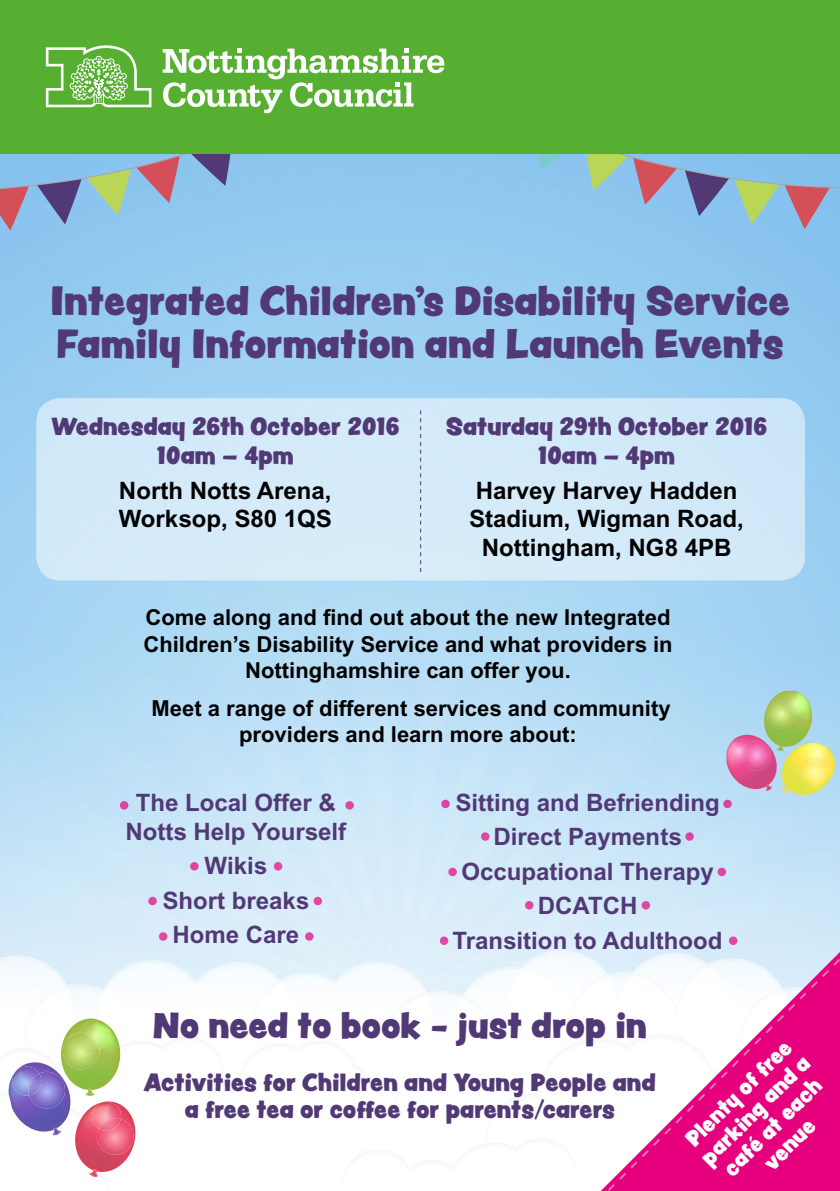
<style>
.page{position:relative;width:840px;height:1191px;background:#fff}
.page>*{position:absolute;margin:0;border:0;box-sizing:border-box;transform-origin:0 0}
.t1{font:36px/43.2px "Peachy Keen JF";color:#513976}
.t2{font:32px "Peachy Keen JF";color:#513976}
.t3{font:700 24px/34.4px "Arial MT Std";color:#513976;text-align:center}
.t4{font:700 24px/28.8px "Arial MT Std";color:#000}
.t5{font:700 22px/26.4px "Arial MT Std";color:#000;text-align:center}
.t6{font:22px/28.8px "Peachy Keen JF";color:#513976;text-align:center}
.t7{font:20px/24px "Peachy Keen JF";color:#fff;text-align:center}
</style>
<div class="page">
<img style="left:0;top:153px;width:839px;height:1024px">
<div style="left:36px;top:398px;width:768px;height:182px;background:#d4eaf9;border-radius:24px"></div>
<svg style="left:535px;top:153px;width:304px;height:76px;background:#90b5cd"></svg>
<svg style="left:0;top:153px;width:255px;height:77px;background:#8fafcc"></svg>
<div style="left:0;top:0;width:839px;height:153px;background:#56af31"></div>
<svg style="left:46px;top:45px;width:105px;height:62px"></svg>
<svg style="left:162px;top:49px;width:282px;height:64px"></svg>
<img style="left:9px;top:1062px;width:62px;height:69px">
<svg style="left:53px;top:1127px;width:8px;height:8px"></svg>
<img style="left:10px;top:1066px;width:29px;height:30px">
<img style="left:29px;top:1071px;width:38px;height:39px">
<img style="left:27px;top:1073px;width:16px;height:22px">
<img style="left:75px;top:1101px;width:61px;height:71px">
<svg style="left:89px;top:1169px;width:9px;height:7px"></svg>
<img style="left:90px;top:1101px;width:32px;height:27px">
<img style="left:94px;top:1119px;width:42px;height:36px">
<img style="left:99px;top:1118px;width:22px;height:13px">
<img style="left:61px;top:1018px;width:59px;height:72px">
<svg style="left:85px;top:1088px;width:9px;height:8px"></svg>
<img style="left:81px;top:1020px;width:30px;height:28px">
<img style="left:62px;top:1032px;width:39px;height:38px">
<img style="left:81px;top:1032px;width:18px;height:18px">
<div style="left:120px;top:801px;width:8px;height:8px;background:#db44a2;border-radius:50%"></div>
<svg style="left:148px;top:896px;width:9px;height:9px"></svg>
<svg style="left:313px;top:896px;width:9px;height:9px"></svg>
<div style="left:190px;top:862px;width:8px;height:8px;background:#df46a2;border-radius:50%"></div>
<div style="left:159px;top:932px;width:8px;height:8px;background:#e247a2;border-radius:50%"></div>
<div style="left:274px;top:862px;width:8px;height:8px;background:#e046a2;border-radius:50%"></div>
<div style="left:305px;top:932px;width:8px;height:8px;background:#e247a2;border-radius:50%"></div>
<div style="left:345px;top:801px;width:8px;height:8px;background:#de46a2;border-radius:50%"></div>
<svg style="left:441px;top:799px;width:8px;height:9px"></svg>
<svg style="left:448px;top:867px;width:8px;height:9px"></svg>
<svg style="left:439px;top:936px;width:9px;height:9px"></svg>
<svg style="left:480px;top:832px;width:9px;height:8px"></svg>
<div style="left:685px;top:832px;width:8px;height:8px;background:#db44a1;border-radius:50%"></div>
<svg style="left:722px;top:799px;width:9px;height:9px"></svg>
<svg style="left:717px;top:867px;width:8px;height:9px"></svg>
<img style="left:725px;top:735px;width:51px;height:54px">
<svg style="left:765px;top:784px;width:6px;height:6px"></svg>
<img style="left:725px;top:739px;width:23px;height:23px">
<img style="left:742px;top:741px;width:30px;height:29px">
<img style="left:739px;top:743px;width:13px;height:19px">
<img style="left:781px;top:743px;width:53px;height:52px">
<svg style="left:781px;top:786px;width:6px;height:7px"></svg>
<img style="left:804px;top:744px;width:26px;height:16px">
<img style="left:798px;top:760px;width:33px;height:27px">
<img style="left:806px;top:758px;width:19px;height:9px">
<img style="left:763px;top:691px;width:49px;height:56px">
<svg style="left:776px;top:745px;width:7px;height:6px"></svg>
<img style="left:784px;top:692px;width:23px;height:23px">
<img style="left:765px;top:699px;width:30px;height:30px">
<img style="left:783px;top:700px;width:13px;height:15px">
<svg style="left:420px;top:410px;width:1px;height:162px"></svg>
<svg style="left:516px;top:890px;width:323px;height:301px"></svg>
<h1 class="t1" style="left:50px;top:278px;width:740px">Integrated Children’s Disability Service<br>Family Information and Launch Events</h1>
<p class="t6" style="left:51px;top:412px;width:349px">Wednesday 26th October 2016<br>10am – 4pm</p>
<p class="t4" style="left:119px;top:475px;width:214px">North Notts Arena,<br>Worksop, S80 1QS</p>
<p class="t6" style="left:446px;top:412px;width:322px">Saturday 29th October 2016<br>10am – 4pm</p>
<p class="t4" style="left:469px;top:475px;width:276px;text-align:center">Harvey Harvey Hadden<br>Stadium, Wigman Road,<br>Nottingham, NG8 4PB</p>
<p class="t5" style="left:143px;top:604px;width:530px">Come along and find out about the new Integrated<br>Children’s Disability Service and what providers in<br>Nottinghamshire can offer you.</p>
<p class="t5" style="left:151px;top:694px;width:520px">Meet a range of different services and community providers and learn more about:</p>
<p class="t3" style="left:125px;top:787px;width:222px;line-height:28.8px">The Local Offer &amp;<br>Notts Help Yourself</p>
<p class="t3" style="left:162px;top:848px;width:148px">Wikis<br>Short breaks<br>Home Care</p>
<p class="t3" style="left:452px;top:785px;width:271px">Sitting and Befriending<br>Direct Payments<br>Occupational Therapy<br>DCATCH<br>Transition to Adulthood</p>
<h2 class="t2" style="left:153px;top:1001px;width:495px">No need to book - just drop in</h2>
<p class="t6" style="left:144px;top:1069px;width:513px;line-height:26.4px">Activities for Children and Young People and a free tea or coffee for parents/carers</p>
<p class="t7" style="left:678px;top:1135px;width:146px;rotate:-45deg">Plenty of free parking and a café at each venue</p>
</div>
